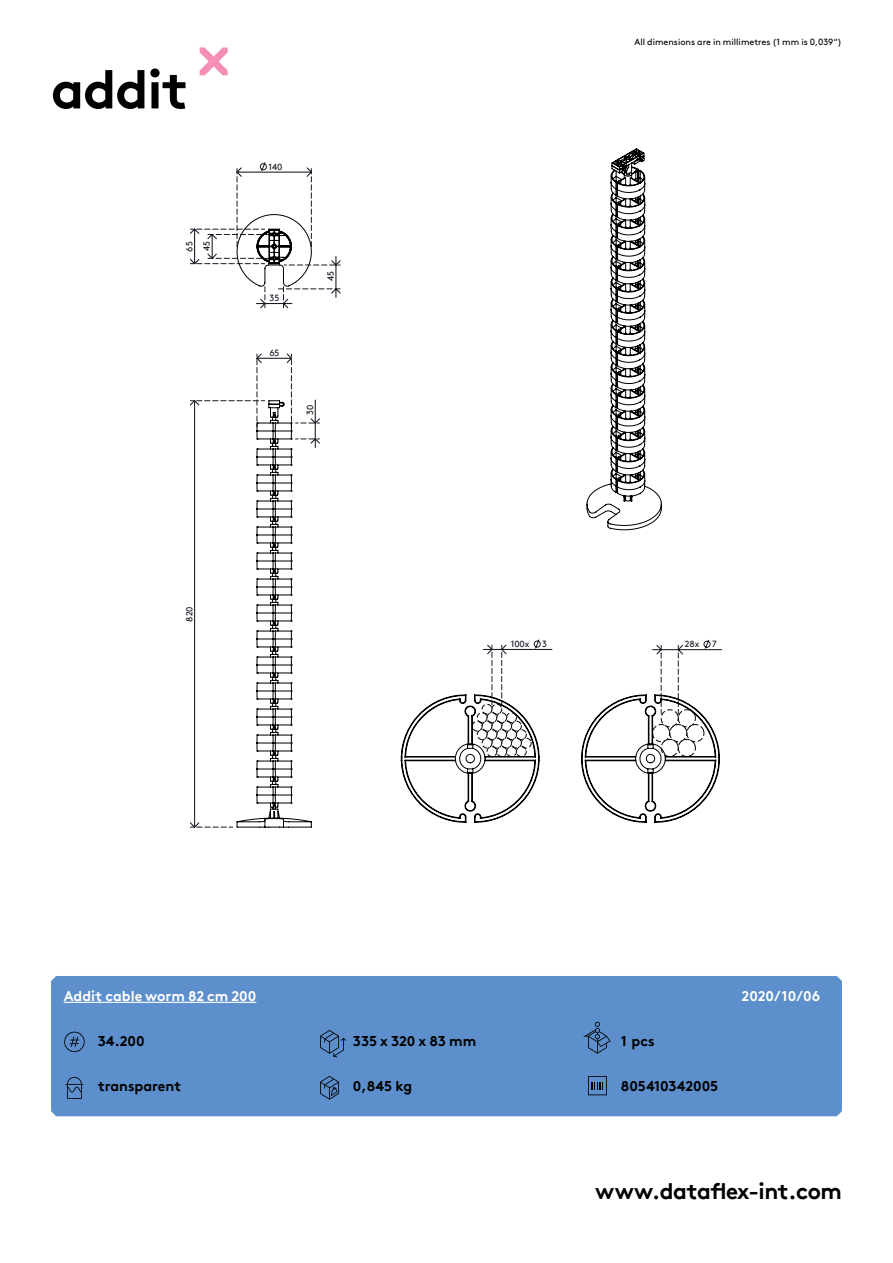
<style>
.page{position:relative;width:893px;height:1263px;background:#fff}
.page>*{position:absolute;margin:0;border:0;box-sizing:border-box;transform-origin:0 0}
.hoofdstuk{font:700 54px "Brown Pro TT";letter-spacing:-.02em;color:#000}
.t1{font:700 22.5px "Brown Pro TT";letter-spacing:-.02em;color:#000}
.specificaties{font:700 14.25px "Brown Pro TT";color:#000}
.t2{font:700 14.25px "Brown Pro TT";color:#fff}
.t3{font:9px "Brown";color:#000}
.t4{font:9px/17.5px "Brown Pro TT Regular Alt";color:#191924}
</style>
<div class="page">
<svg style="left:200px;top:47px;width:28px;height:28px"></svg>
<div style="left:51px;top:976px;width:791px;height:140px;background:#5c8fcb"></div>
<svg style="left:190px;top:162px;width:150px;height:666px"></svg>
<svg style="left:586px;top:148px;width:76px;height:383px"></svg>
<svg style="left:400px;top:639px;width:322px;height:184px"></svg>
<svg style="left:64px;top:1032px;width:21px;height:20px"></svg>
<svg style="left:65px;top:1077px;width:18px;height:22px"></svg>
<svg style="left:320px;top:1030px;width:26px;height:27px"></svg>
<svg style="left:583px;top:1022px;width:27px;height:32px"></svg>
<svg style="left:320px;top:1076px;width:19px;height:24px"></svg>
<svg style="left:588px;top:1076px;width:19px;height:19px"></svg>
<hr style="left:64px;top:1002px;width:192px;height:1px;background:#fff">
<p class="hoofdstuk" style="left:51px;top:46px;width:139px">addit</p>
<p class="t4" style="left:180px;top:251px;width:12px;rotate:-90deg">65<br>45</p>
<p class="t4" style="left:268px;top:157px;width:16px">140</p>
<p class="t4" style="left:270px;top:289px;width:11px">35</p>
<p class="t4" style="left:269px;top:343px;width:12px">65</p>
<p class="t4" style="left:321px;top:281px;width:12px;rotate:-90deg">45</p>
<p class="t4" style="left:300px;top:415px;width:12px;rotate:-90deg">30</p>
<p class="t4" style="left:180px;top:621px;width:17px;rotate:-90deg">820</p>
<p class="t3" style="left:634px;top:35px;width:209px">All dimensions are in millimetres (1 mm is 0,039“)</p>
<p class="t4" style="left:511px;top:634px;width:20px">100x</p>
<p class="t4" style="left:542px;top:634px;width:6px">3</p>
<p class="t4" style="left:685px;top:635px;width:16px">28x</p>
<p class="t4" style="left:712px;top:635px;width:6px">7</p>
<p class="t2" style="left:64px;top:985px;width:194px">Addit cable worm 82 cm 200</p>
<p class="t2" style="left:742px;top:985px;width:80px">2020/10/06</p>
<p class="specificaties" style="left:98px;top:1029px;width:48px">34.200</p>
<p class="specificaties" style="left:98px;top:1074px;width:85px">transparent</p>
<p class="specificaties" style="left:353px;top:1029px;width:125px">335 x 320 x 83 mm</p>
<p class="specificaties" style="left:621px;top:1029px;width:35px">1 pcs</p>
<p class="specificaties" style="left:353px;top:1074px;width:61px">0,845 kg</p>
<p class="specificaties" style="left:621px;top:1074px;width:99px">805410342005</p>
<h2 class="t1" style="left:595px;top:1173px;width:248px">www.dataflex-int.com</h2>
</div>
